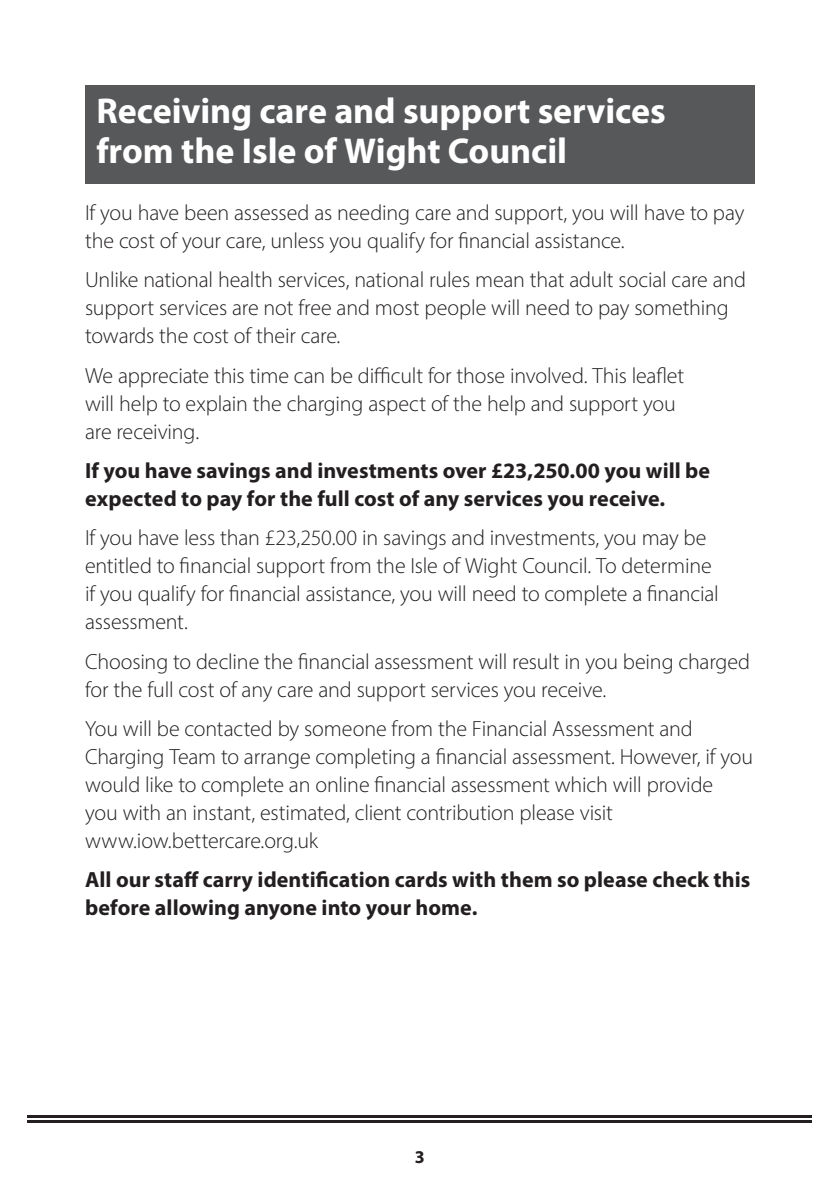
<style>
.page{position:relative;width:840px;height:1191px;background:#fff}
.page>*{position:absolute;margin:0;border:0;box-sizing:border-box;transform-origin:0 0}
.t1{font:700 36px/40px "Myriad Pro";letter-spacing:-.005em;color:#fff}
.t2{font:300 22px/28px "Myriad Pro";letter-spacing:-.01em;color:#231f20}
.t3{font:700 22px/28px "Myriad Pro";color:#231f20}
.t4{font:700 18px "Myriad Pro";color:#231f20}
</style>
<div class="page">
<hr style="left:28px;top:1120px;width:783px;height:3px;background:#231f20">
<hr style="left:28px;top:1114px;width:783px;height:3px;background:#231f20">
<div style="left:85px;top:85px;width:669px;height:99px;background:#57585a"></div>
<p class="t1" style="left:96px;top:90px;width:570px">Receiving care and support services from the Isle of Wight Council</p>
<p class="t2" style="left:85px;top:198px;width:660px">If you have been assessed as needing care and support, you will have to pay the cost of your care, unless you qualify for financial assistance.</p>
<p class="t2" style="left:85px;top:266px;width:662px">Unlike national health services, national rules mean that adult social care and support services are not free and most people will need to pay something towards the cost of their care.</p>
<p class="t2" style="left:85px;top:361px;width:600px">We appreciate this time can be difficult for those involved. This leaflet will help to explain the charging aspect of the help and support you are receiving.</p>
<p class="t3" style="left:85px;top:456px;width:626px">If you have savings and investments over £23,250.00 you will be expected to pay for the full cost of any services you receive.</p>
<p class="t2" style="left:85px;top:524px;width:635px">If you have less than £23,250.00 in savings and investments, you may be entitled to financial support from the Isle of Wight Council. To determine if you qualify for financial assistance, you will need to complete a financial assessment.</p>
<p class="t2" style="left:85px;top:647px;width:666px">Choosing to decline the financial assessment will result in you being charged for the full cost of any care and support services you receive.</p>
<p class="t2" style="left:85px;top:714px;width:669px">You will be contacted by someone from the Financial Assessment and Charging Team to arrange completing a financial assessment. However, if you would like to complete an online financial assessment which will provide<br>you with an instant, estimated, client contribution please visit www.iow.bettercare.org.uk</p>
<p class="t3" style="left:85px;top:865px;width:666px">All our staff carry identification cards with them so please check this before allowing anyone into your home.</p>
<p class="t4" style="left:415px;top:1144px;width:11px">3</p>
</div>
